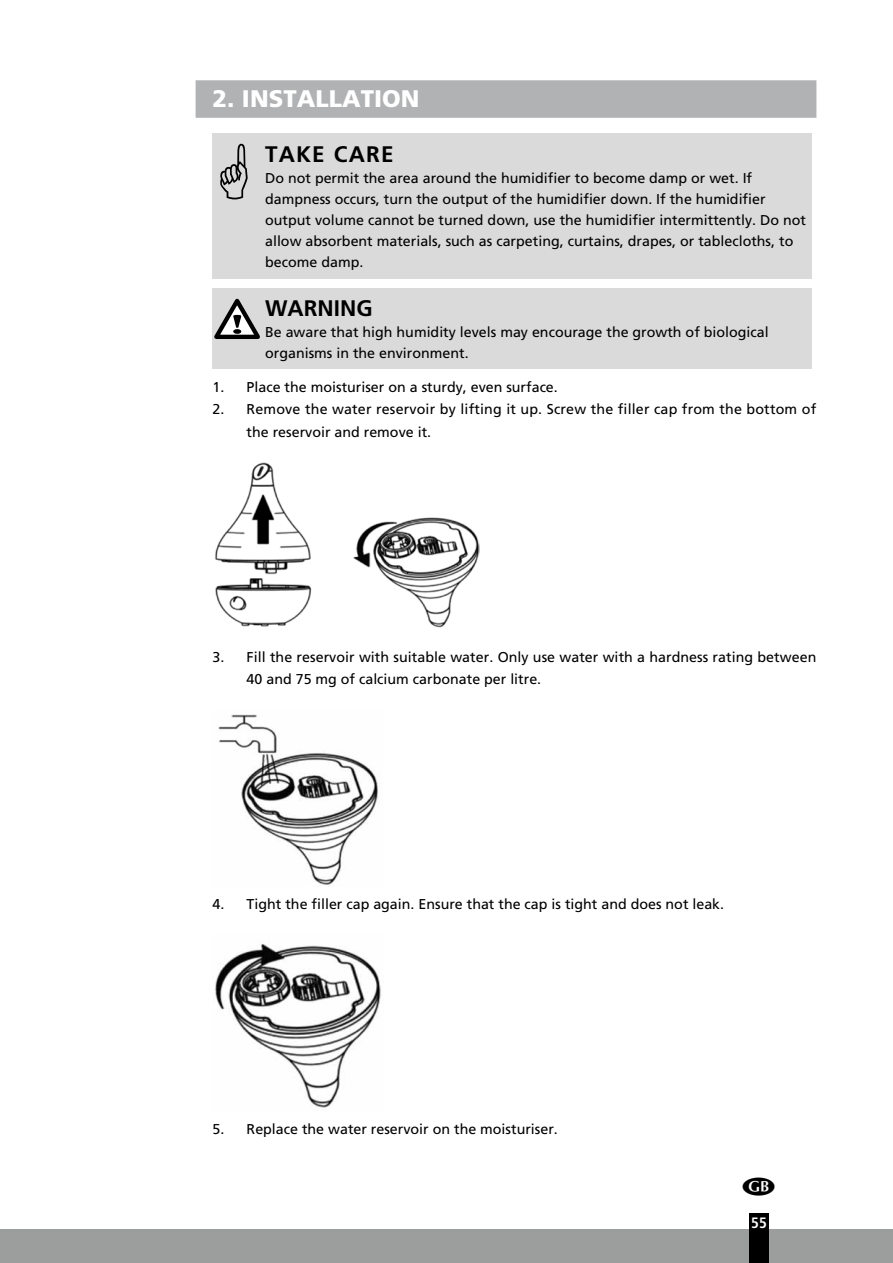
<style>
.page{position:relative;width:893px;height:1263px;background:#fff}
.page>*{position:absolute;margin:0;border:0;box-sizing:border-box;transform-origin:0 0}
.t1{font:900 24px "Frutiger LT Std";color:#fff}
.t2{font:700 22.5px "Frutiger LT Std";letter-spacing:.05em;color:#000}
.t3{font:700 22.5px "Frutiger LT Std";color:#000}
.t4{font:700 condensed 15px "Frutiger LT Std";color:#fff}
.t5{font:14.25px/21px "Frutiger LT Std";color:#000}
</style>
<div class="page">
<div style="left:0;top:1229px;width:893px;height:34px;background:#9c9d9d"></div>
<div style="left:749px;top:1213px;width:20px;height:50px;background:#000"></div>
<div style="left:196px;top:80px;width:620px;height:38px;background:#b1b2b3"></div>
<div style="left:213px;top:134px;width:51px;height:145px;background:#dadada"></div>
<div style="left:264px;top:134px;width:548px;height:145px;background:#dadada"></div>
<div style="left:213px;top:288px;width:51px;height:80px;background:#dadada"></div>
<svg style="left:214px;top:299px;width:46px;height:40px"></svg>
<div style="left:264px;top:288px;width:548px;height:80px;background:#dadada"></div>
<img style="left:215px;top:462px;width:265px;height:166px">
<img style="left:218px;top:714px;width:161px;height:171px">
<img style="left:215px;top:943px;width:166px;height:165px">
<h1 class="t1" style="left:213px;top:84px;width:208px">2. INSTALLATION</h1>
<h2 class="t2" style="left:265px;top:141px;width:130px">TAKE CARE</h2>
<p class="t5" style="left:265px;top:168px;width:542px">Do not permit the area around the humidifier to become damp or wet. If dampness occurs, turn the output of the humidifier down. If the humidifier output volume cannot be turned down, use the humidifier intermittently. Do not allow absorbent materials, such as carpeting, curtains, drapes, or tablecloths, to become damp.</p>
<h2 class="t3" style="left:265px;top:295px;width:109px">WARNING</h2>
<p class="t5" style="left:265px;top:321px;width:505px">Be aware that high humidity levels may encourage the growth of biological organisms in the environment.</p>
<p class="t5" style="left:213px;top:376px;width:347px">1. Place the moisturiser on a sturdy, even surface.</p>
<p class="t5" style="left:247px;top:398px;width:571px;line-height:22.5px;text-indent:-34px">2. Remove the water reservoir by lifting it up. Screw the filler cap from the bottom of the reservoir and remove it.</p>
<p class="t5" style="left:247px;top:645px;width:571px;line-height:22.5px;text-indent:-34px">3. Fill the reservoir with suitable water. Only use water with a hardness rating between<br>40 and 75 mg of calcium carbonate per litre.</p>
<p class="t5" style="left:213px;top:894px;width:513px">4. Tight the filler cap again. Ensure that the cap is tight and does not leak.</p>
<p class="t5" style="left:213px;top:1119px;width:347px">5. Replace the water reservoir on the moisturiser.</p>
<p class="t4" style="left:751px;top:1214px;width:17px">55</p>
</div>
